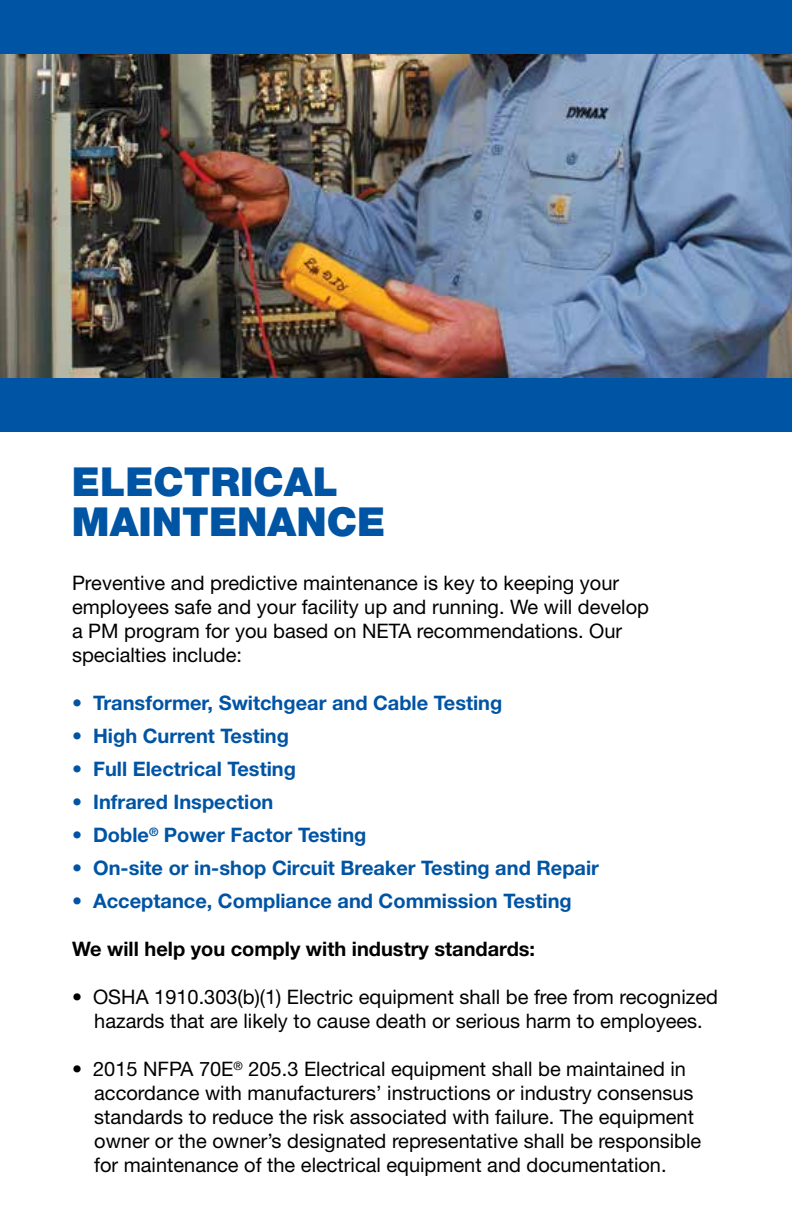
<style>
.page{position:relative;width:792px;height:1224px;background:#fff}
.page>*{position:absolute;margin:0;border:0;box-sizing:border-box;transform-origin:0 0}
.t1{font:900 40px/40px "Helvetica Neue LT Std";color:#0054a4}
.t2{font:20px/24px "Helvetica Neue LT Std";color:#000}
.t3{font:700 20px "Helvetica Neue LT Std";color:#0054a4}
.t4{font:700 20px "Helvetica Neue LT Std";color:#000}
</style>
<div class="page">
<div style="left:0;top:0;width:792px;height:54px;background:#0054a4"></div>
<div style="left:0;top:378px;width:792px;height:54px;background:#0054a4"></div>
<img style="left:0;top:54px;width:792px;height:324px">
<h1 class="t1" style="left:72px;top:462px;width:315px">ELECTRICAL<br>MAINTENANCE</h1>
<p class="t2" style="left:72px;top:571px;width:579px">Preventive and predictive maintenance is key to keeping your employees safe and your facility up and running. We will develop a PM program for you based on NETA recommendations. Our specialties include:</p>
<p class="t3" style="left:72px;top:691px;width:432px">• Transformer, Switchgear and Cable Testing</p>
<p class="t3" style="left:72px;top:724px;width:219px">• High Current Testing</p>
<p class="t3" style="left:72px;top:757px;width:225px">• Full Electrical Testing</p>
<p class="t3" style="left:72px;top:790px;width:203px">• Infrared Inspection</p>
<p class="t3" style="left:72px;top:823px;width:296px">• Doble<sup>®</sup> Power Factor Testing</p>
<p class="t3" style="left:72px;top:856px;width:529px">• On-site or in-shop Circuit Breaker Testing and Repair</p>
<p class="t3" style="left:72px;top:889px;width:501px">• Acceptance, Compliance and Commission Testing</p>
<p class="t4" style="left:72px;top:937px;width:465px">We will help you comply with industry standards:</p>
<p class="t2" style="left:72px;top:985px;width:648px;text-align:center">• OSHA 1910.303(b)(1) Electric equipment shall be free from recognized hazards that are likely to cause death or serious harm to employees.</p>
<p class="t2" style="left:94px;top:1057px;width:609px;text-indent:-22px">• 2015 NFPA 70E<sup>®</sup> 205.3 Electrical equipment shall be maintained in accordance with manufacturers’ instructions or industry consensus standards to reduce the risk associated with failure. The equipment owner or the owner’s designated representative shall be responsible for maintenance of the electrical equipment and documentation.</p>
</div>
